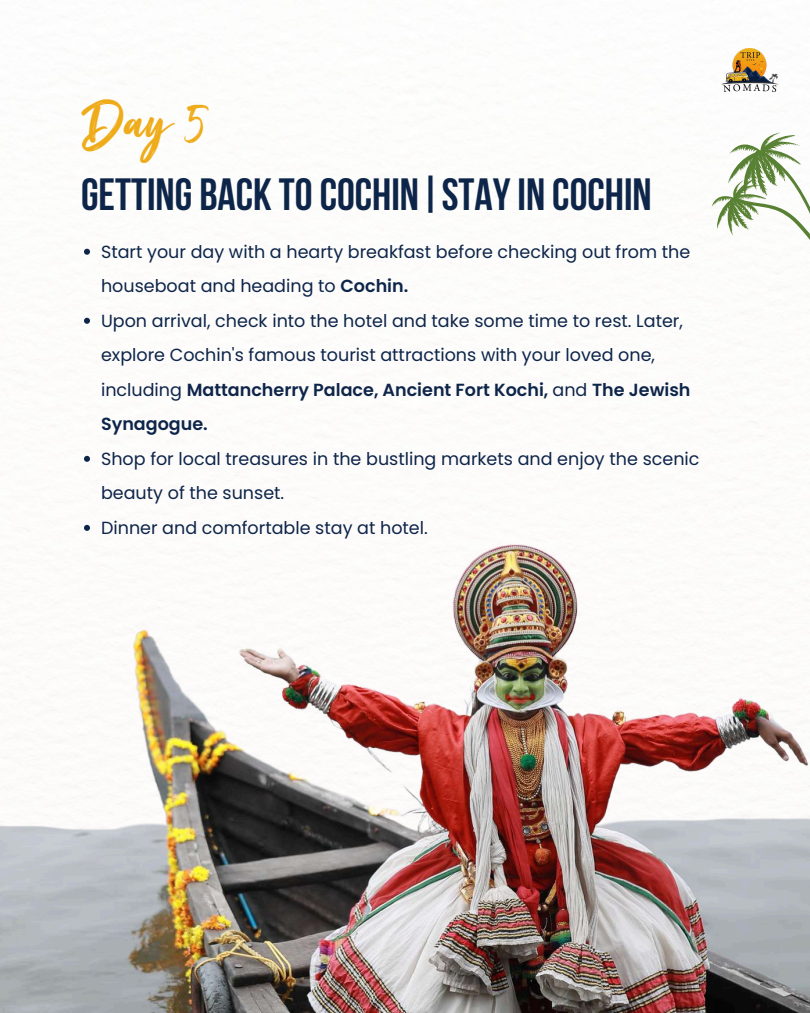
<style>
.page{position:relative;width:810px;height:1013px;background:#fff}
.page>*{position:absolute;margin:0;border:0;box-sizing:border-box;transform-origin:0 0}
.t1{font:700 45px "Bebas Neue";color:#0e254a}
.t2{font:45px "Brush Signature";color:#efac1a}
.t3{font:17.5px/34.5px "Poppins";color:#0e254a}
.s1{font-weight:600}
</style>
<div class="page">
<img style="left:0;top:518px;width:810px;height:494px">
<img style="left:721px;top:48px;width:57px;height:43px">
<svg style="left:84px;top:249px;width:6px;height:6px"></svg>
<svg style="left:84px;top:318px;width:6px;height:6px"></svg>
<svg style="left:84px;top:456px;width:6px;height:6px"></svg>
<svg style="left:84px;top:525px;width:6px;height:6px"></svg>
<svg style="left:711px;top:132px;width:99px;height:142px"></svg>
<h1 class="t2" style="left:81px;top:95px;width:130px">Day 5</h1>
<h1 class="t1" style="left:81px;top:176px;width:572px">GETTING BACK TOCOCHIN|STAYIN COCHIN</h1>
<p class="t3" style="left:101px;top:234px;width:591px">Start your day with a hearty breakfast before checking out from the houseboat and heading to <span class="s1">Cochin.<br></span>Upon arrival, check into the hotel and take some time to rest. Later, explore Cochin's famous tourist attractions with your loved one, including <span class="s1">Mattancherry Palace, Ancient Fort Kochi,</span> and <span class="s1">The Jewish Synagogue.</span></p>
<p class="t3" style="left:101px;top:441px;width:600px">Shop for local treasures in the bustling markets and enjoy the scenic beauty of the sunset.<br>Dinner and comfortable stay at hotel.</p>
</div>
